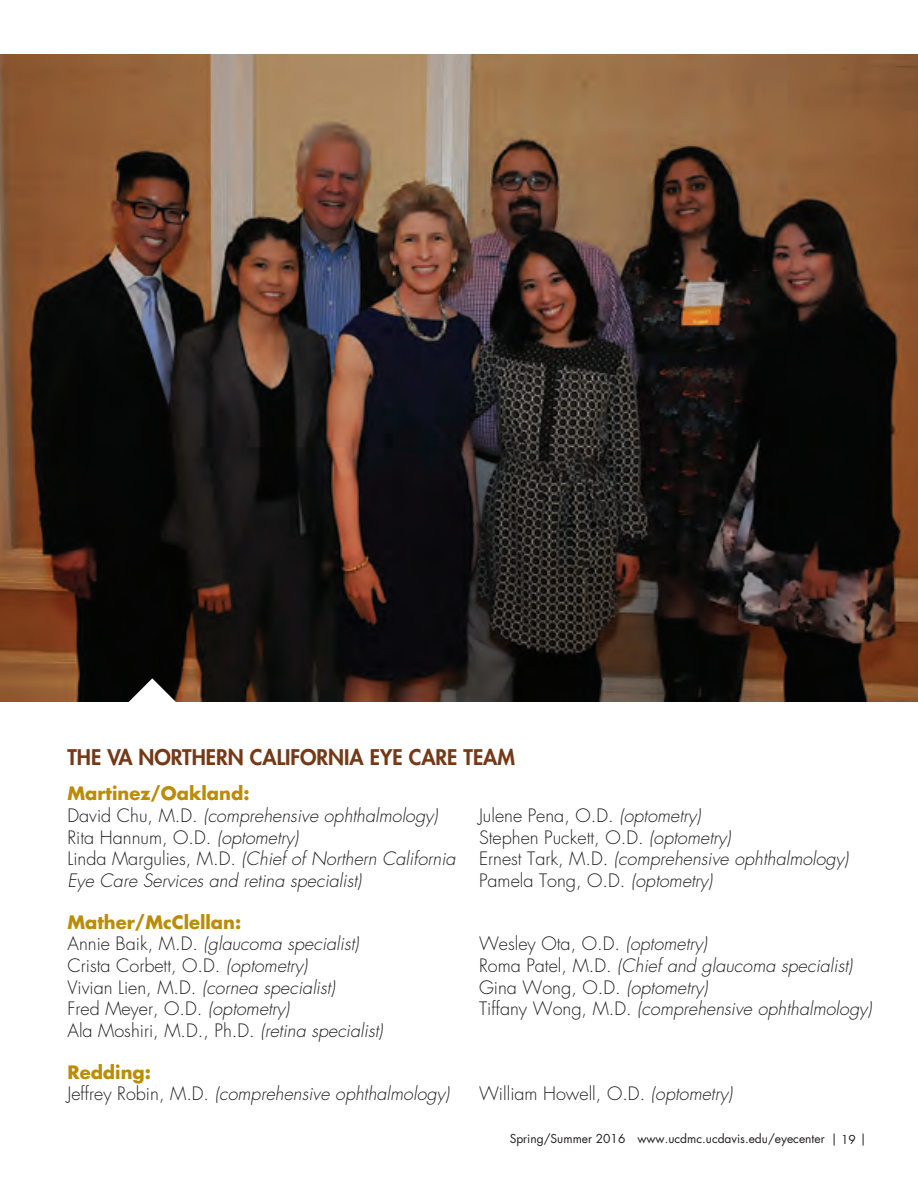
<style>
.page{position:relative;width:918px;height:1188px;background:#fff}
.page>*{position:absolute;margin:0;border:0;box-sizing:border-box;transform-origin:0 0}
.t1{font:800 21px "Futura";color:#743917}
.t2{font:italic 300 18px/21.6px "Futura";color:#231f20}
.t3{font:300 18px/21.6px "Futura";color:#231f20}
.t4{font:12px "Futura";color:#231f20}
.s1{font-weight:700;font-style:normal;color:#bb8c07}
.s2{font-style:normal}
.s3{font-style:italic}
.s4{font-weight:700;color:#bb8c07}
</style>
<div class="page">
<img style="left:0;top:54px;width:918px;height:647px">
<svg style="left:117px;top:678px;width:70px;height:24px"></svg>
<p class="t1" style="left:68px;top:744px;width:449px">THE VA NORTHERN CALIFORNIA EYE CARE TEAM</p>
<p class="t2" style="left:68px;top:784px;width:390px"><span class="s1">Martinez/Oakland:<br></span><span class="s2">David Chu, M.D.</span> (comprehensive ophthalmology)<br><span class="s2">Rita Hannum, O.D.</span> (optometry)<br><span class="s2">Linda Margulies, M.D.</span> (Chief of Northern California Eye Care Services and retina specialist)</p>
<p class="t3" style="left:479px;top:805px;width:371px">Julene Pena, O.D. <span class="s3">(optometry)<br></span>Stephen Puckett, O.D. <span class="s3">(optometry)<br></span>Ernest Tark, M.D. <span class="s3">(comprehensive ophthalmology)<br></span>Pamela Tong, O.D. <span class="s3">(optometry)</span></p>
<p class="t3" style="left:68px;top:912px;width:317px"><span class="s4">Mather/McClellan:<br></span>Annie Baik, M.D. <span class="s3">(glaucoma specialist)<br></span>Crista Corbett, O.D. <span class="s3">(optometry)<br></span>Vivian Lien, M.D. <span class="s3">(cornea specialist)<br></span>Fred Meyer, O.D. <span class="s3">(optometry)<br></span>Ala Moshiri, M.D., Ph.D. <span class="s3">(retina specialist)</span></p>
<p class="t2" style="left:68px;top:1062px;width:383px"><span class="s1">Redding:<br></span><span class="s2">Jeffrey Robin, M.D.</span> (comprehensive ophthalmology)</p>
<p class="t2" style="left:479px;top:934px;width:394px"><span class="s2">Wesley Ota, O.D.</span> (optometry)<br><span class="s2">Roma Patel, M.D.</span> (Chief and glaucoma specialist)<br><span class="s2">Gina Wong, O.D.</span> (optometry)<br><span class="s2">Tiffany Wong, M.D.</span> (comprehensive ophthalmology)</p>
<p class="t3" style="left:479px;top:1083px;width:255px">William Howell, O.D. <span class="s3">(optometry)</span></p>
<p class="t4" style="left:510px;top:1131px;width:358px">Spring/Summer 2016 www.ucdmc.ucdavis.edu/eyecenter | 19 |</p>
</div>
